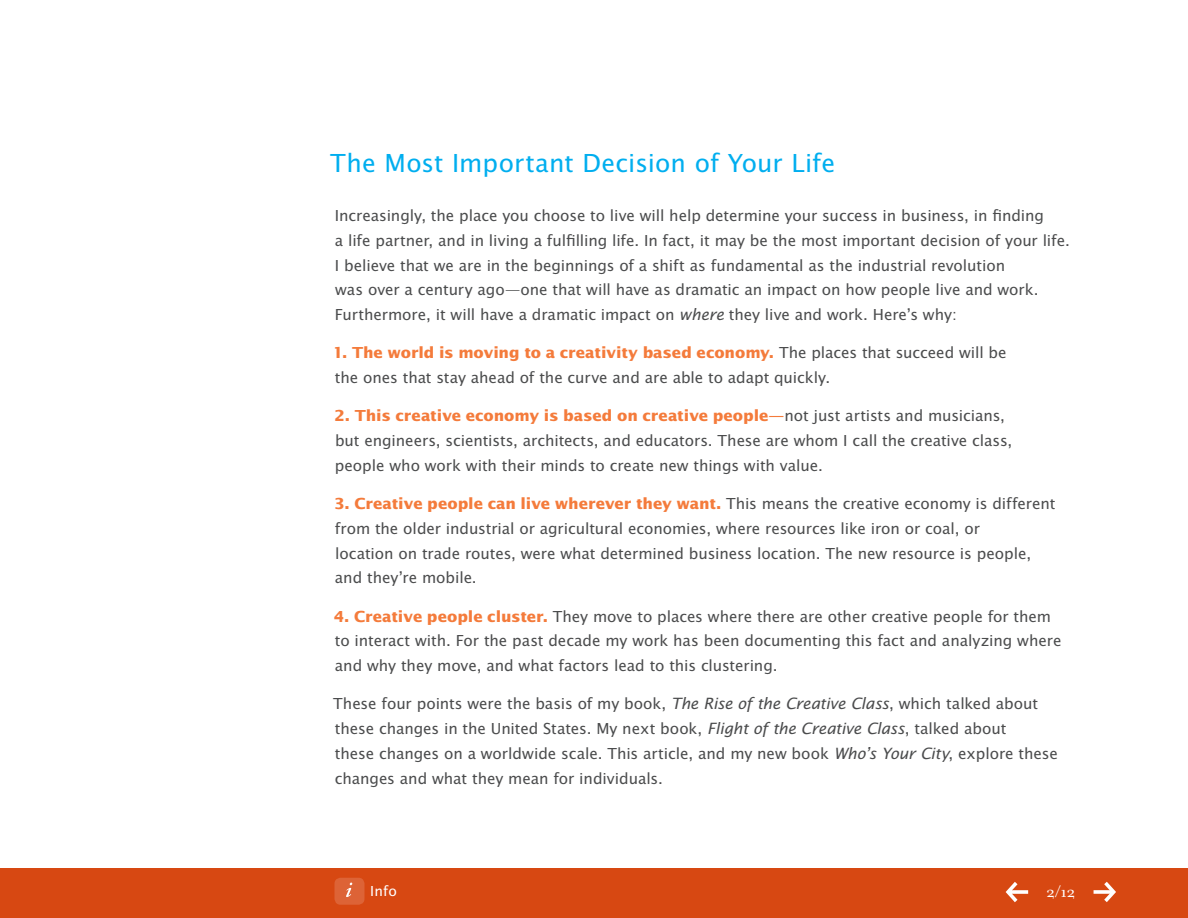
<style>
.page{position:relative;width:1188px;height:918px;background:#fff}
.page>*{position:absolute;margin:0;border:0;box-sizing:border-box;transform-origin:0 0}
.t1{font:27px "Lucida Sans EFOP";letter-spacing:.005em;color:#00aeef}
.t2{font:18px "Filosofia";color:#fff}
.t3{font:16.5px/24.8px "Lucida Sans EFOP";letter-spacing:-.005em;color:#4b4c4d}
.t4{font:15px "Lucida Sans EFOP";color:#fff}
.s1{font-style:italic;font-size:16.8px}
.s2{font-weight:700;color:#f47b3b}
</style>
<div class="page">
<div style="left:0;top:869px;width:1188px;height:49px;background:#d74812"></div>
<div style="left:334px;top:878px;width:30px;height:27px;background:#dd6336;border-radius:6px"></div>
<svg style="left:346px;top:883px;width:6px;height:14px"></svg>
<svg style="left:1006px;top:882px;width:22px;height:20px"></svg>
<svg style="left:1094px;top:882px;width:22px;height:20px"></svg>
<h1 class="t1" style="left:330px;top:148px;width:507px">The Most Important Decision of Your Life</h1>
<p class="t3" style="left:335px;top:204px;width:736px">Increasingly, the place you choose to live will help determine your success in business, in finding<br>a life partner, and in living a fulfilling life. In fact, it may be the most important decision of your life.<br>I believe that we are in the beginnings of a shift as fundamental as the industrial revolution<br>was over a century ago—one that will have as dramatic an impact on how people live and work.<br>Furthermore, it will have a dramatic impact on <span class="s1">where</span> they live and work. Here’s why:</p>
<p class="t3" style="left:333px;top:341px;width:675px"><span class="s2">1. The world is moving to a creativity based economy.</span> The places that succeed will be the ones that stay ahead of the curve and are able to adapt quickly.</p>
<p class="t3" style="left:335px;top:404px;width:679px"><span class="s2">2. This creative economy is based on creative people—</span>not just artists and musicians, but engineers, scientists, architects, and educators. These are whom I call the creative class, people who work with their minds to create new things with value.</p>
<p class="t3" style="left:334px;top:492px;width:723px"><span class="s2">3. Creative people can live wherever they want.</span> This means the creative economy is different from the older industrial or agricultural economies, where resources like iron or coal, or<br>location on trade routes, were what determined business location. The new resource is people, and they’re mobile.</p>
<p class="t3" style="left:334px;top:605px;width:729px"><span class="s2">4. Creative people cluster.</span> They move to places where there are other creative people for them to interact with. For the past decade my work has been documenting this fact and analyzing where and why they move, and what factors lead to this clustering.</p>
<p class="t3" style="left:333px;top:692px;width:726px">These four points were the basis of my book, <span class="s1">The Rise of the Creative Class</span>, which talked about these changes in the United States. My next book, <span class="s1">Flight of the Creative Class</span>, talked about<br>these changes on a worldwide scale. This article, and my new book <span class="s1">Who’s Your City</span>, explore these changes and what they mean for individuals.</p>
<p class="t4" style="left:370px;top:883px;width:28px">Info</p>
<p class="t2" style="left:1055px;top:881px;width:22px">/12</p>
</div>
